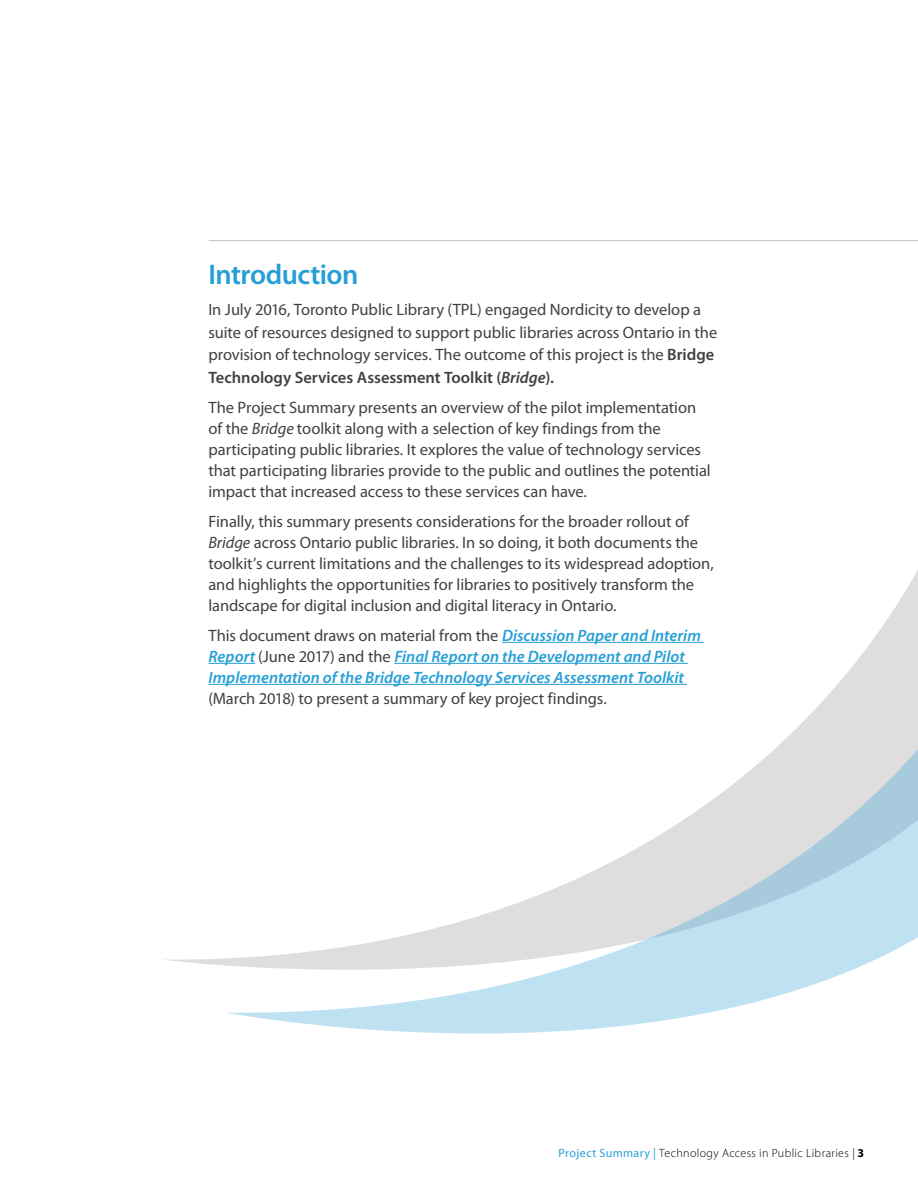
<style>
.page{position:relative;width:918px;height:1188px;background:#fff}
.page>*{position:absolute;margin:0;border:0;box-sizing:border-box;transform-origin:0 0}
.t1{font:600 28.5px "Myriad Pro";letter-spacing:-.02em;color:#269fd6}
.t2{font:16.5px/21px "Myriad Pro";letter-spacing:-.005em;color:#414141}
.t3{font:italic 600 16.5px/21px "Myriad Pro";color:#269fd6}
.t4{font:300 12px "Myriad Pro";letter-spacing:.03em;color:#000}
.s1{font-weight:600}
.s2{font-weight:600;font-style:italic}
.s3{font-style:italic}
.s4{font-weight:400;font-style:normal;color:#414141}
.s5{font-weight:400;color:#269fd6}
.s6{font-weight:700}
</style>
<div class="page">
<svg style="left:226px;top:621px;width:692px;height:413px"></svg>
<hr style="left:502px;top:642px;width:202px;height:1px;background:#269fd6">
<hr style="left:208px;top:663px;width:47px;height:1px;background:#269fd6">
<hr style="left:394px;top:663px;width:294px;height:1px;background:#269fd6">
<hr style="left:208px;top:684px;width:479px;height:1px;background:#269fd6">
<hr style="left:209px;top:240px;width:709px;height:1px;background:#c1bfc1">
<h1 class="t1" style="left:208px;top:256px;width:151px">Introduction</h1>
<p class="t2" style="left:208px;top:298px;width:510px;line-height:22.5px">In July 2016, Toronto Public Library (TPL) engaged Nordicity to develop a suite of resources designed to support public libraries across Ontario in the provision of technology services. The outcome of this project is the <span class="s1">Bridge Technology Services Assessment Toolkit (</span><span class="s2">Bridge</span><span class="s1">).</span></p>
<p class="t2" style="left:208px;top:396px;width:504px">The Project Summary presents an overview of the pilot implementation of the <span class="s3">Bridge</span> toolkit along with a selection of key findings from the participating public libraries. It explores the value of technology services that participating libraries provide to the public and outlines the potential impact that increased access to these services can have.</p>
<p class="t2" style="left:208px;top:510px;width:507px">Finally, this summary presents considerations for the broader rollout of <span class="s3">Bridge</span> across Ontario public libraries. In so doing, it both documents the toolkit’s current limitations and the challenges to its widespread adoption, and highlights the opportunities for libraries to positively transform the landscape for digital inclusion and digital literacy in Ontario.</p>
<p class="t3" style="left:208px;top:624px;width:494px"><span class="s4">This document draws on material from the</span> Discussion Paper and Interim<br>Report <span class="s4">(June 2017) and the</span> Final Report on the Development and Pilot<br>Implementation of the Bridge Technology Services Assessment Toolkit</p>
<p class="t2" style="left:208px;top:687px;width:400px">(March 2018) to present a summary of key project findings.</p>
<p class="t4" style="left:559px;top:1145px;width:307px"><span class="s5">Project Summary |</span> Technology Access in Public Libraries | <span class="s6">3</span></p>
</div>
